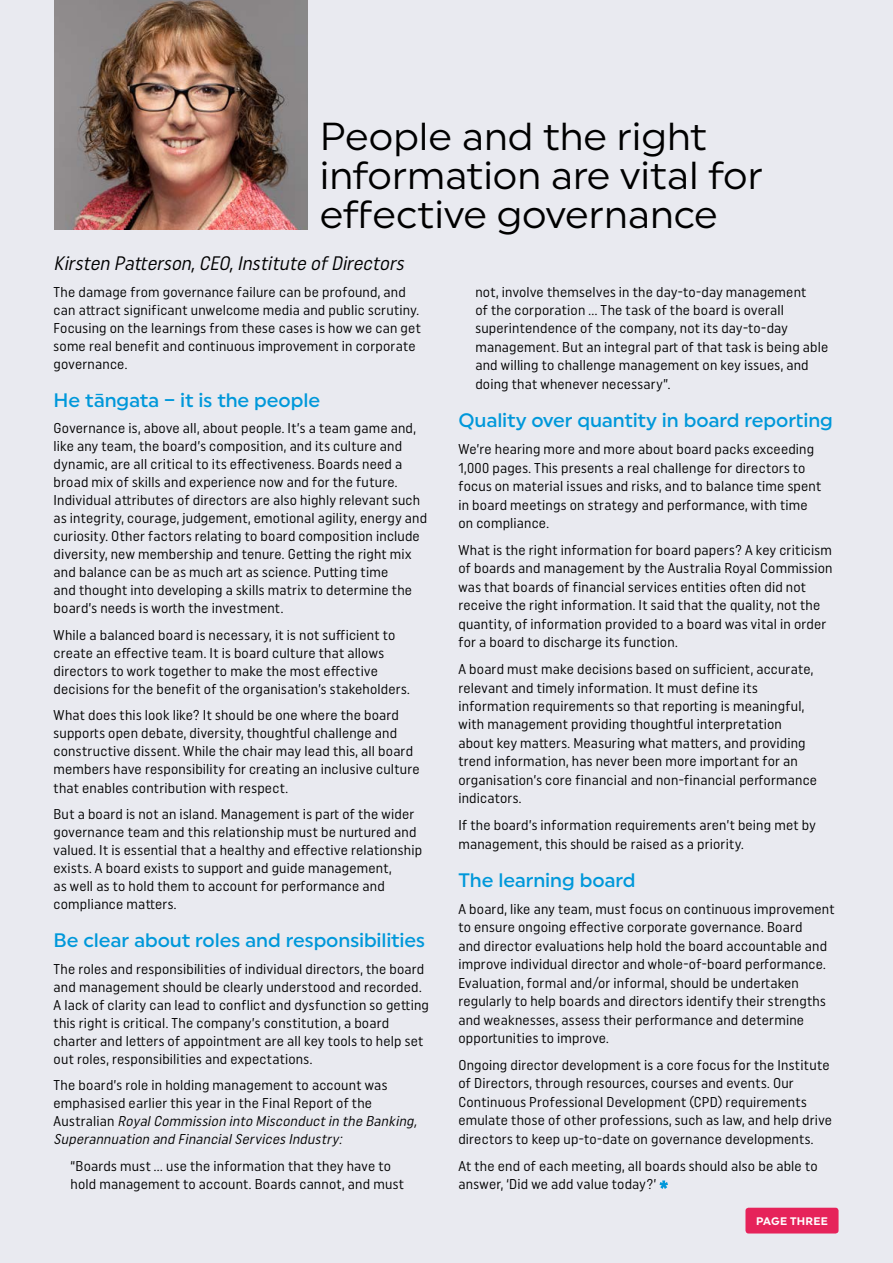
<style>
.page{position:relative;width:893px;height:1263px;background:#e9eaf0}
.page>*{position:absolute;margin:0;border:0;box-sizing:border-box;transform-origin:0 0}
.t1{font:39px/39px "Uniform";color:#000}
.t2{font:500 19.5px "Uniform";letter-spacing:-.005em;color:#0098da}
.t3{font:italic 19.5px "Uniform Condensed";color:#000}
.t4{font:14.25px/18px "Uniform Condensed";letter-spacing:.015em;color:#000}
.t5{font:700 10.95px "Uniform";letter-spacing:.02em;color:#fff}
.s1{font-style:italic}
</style>
<div class="page">
<div style="left:745px;top:1208px;width:93px;height:25px;background:#e6235a;border-radius:3px"></div>
<svg style="left:659px;top:1180px;width:9px;height:9px"></svg>
<img style="left:54px;top:0;width:253px;height:230px">
<h1 class="t1" style="left:320px;top:116px;width:444px">People and the right information are vital for effective governance</h1>
<h2 class="t3" style="left:54px;top:252px;width:356px">Kirsten Patterson,CEO,Institute ofDirectors</h2>
<p class="t4" style="left:54px;top:282px;width:369px">The damage from governance failure can be profound, and can attract significant unwelcome media and public scrutiny.<br>Focusing on the learnings from these cases is how we can get some real benefit and continuous improvement in corporate governance.</p>
<h2 class="t2" style="left:54px;top:388px;width:268px">He tāngata – it is the people</h2>
<p class="t4" style="left:54px;top:419px;width:375px">Governance is, above all, about people. It’s a team game and, like any team, the board’s composition, and its culture and dynamic, are all critical to its effectiveness. Boards need a broad mix of skills and experience now and for the future.<br>Individual attributes of directors are also highly relevant such as integrity, courage, judgement, emotional agility, energy and curiosity. Other factors relating to board composition include diversity, new membership and tenure. Getting the right mix and balance can be as much art as science. Putting time<br>and thought into developing a skills matrix to determine the board’s needs is worth the investment.</p>
<p class="t4" style="left:54px;top:626px;width:358px">While a balanced board is necessary, it is not sufficient to create an effective team. It is board culture that allows directors to work together to make the most effective decisions for the benefit of the organisation’s stakeholders.</p>
<p class="t4" style="left:54px;top:706px;width:368px">What does this look like? It should be one where the board supports open debate, diversity, thoughtful challenge and constructive dissent. While the chair may lead this, all board members have responsibility for creating an inclusive culture that enables contribution with respect.</p>
<p class="t4" style="left:54px;top:805px;width:370px">But a board is not an island. Management is part of the wider governance team and this relationship must be nurtured and valued. It is essential that a healthy and effective relationship exists. A board exists to support and guide management,<br>as well as to hold them to account for performance and compliance matters.</p>
<h2 class="t2" style="left:54px;top:928px;width:373px">Be clear about roles and responsibilities</h2>
<p class="t4" style="left:54px;top:959px;width:377px">The roles and responsibilities of individual directors, the board and management should be clearly understood and recorded.<br>A lack of clarity can lead to conflict and dysfunction so getting this right is critical. The company’s constitution, a board charter and letters of appointment are all key tools to help set out roles, responsibilities and expectations.</p>
<p class="t4" style="left:54px;top:1076px;width:368px">The board’s role in holding management to account was emphasised earlier this year in the Final Report of the<br>A u s t r a l i a n <span class="s1">RoyalCommission into Misconductin the Banking, Superannuation and FinancialServicesIndustry:</span></p>
<p class="t4" style="left:71px;top:1156px;width:335px">“Boards must … use the information that they have to hold management to account. Boards cannot, and must</p>
<p class="t4" style="left:475px;top:282px;width:354px;line-height:18.5px">not, involve themselves in the day-to-day management<br>of the corporation … The task of the board is overall superintendence of the company, not its day-to-day management. But an integral part of that task is being able and willing to challenge management on key issues, and doing that whenever necessary”.</p>
<h2 class="t2" style="left:458px;top:409px;width:376px">Quality over quantity in board reporting</h2>
<p class="t4" style="left:458px;top:440px;width:364px;line-height:18.5px">We’re hearing more and more about board packs exceeding 1,000 pages. This presents a real challenge for directors to focus on material issues and risks, and to balance time spent in board meetings on strategy and performance, with time on compliance.</p>
<p class="t4" style="left:458px;top:540px;width:376px;line-height:18.5px">What is the right information for board papers? A key criticism of boards and management by the Australia Royal Commission was that boards of financial services entities often did not receive the right information. It said that the quality, not the quantity, of information provided to a board was vital in order for a board to discharge its function.</p>
<p class="t4" style="left:458px;top:660px;width:360px;line-height:18.5px">A board must make decisions based on sufficient, accurate, relevant and timely information. It must define its information requirements so that reporting is meaningful, with management providing thoughtful interpretation about key matters. Measuring what matters, and providing trend information, has never been more important for an organisation’s core financial and non-financial performance indicators.</p>
<p class="t4" style="left:458px;top:816px;width:359px;line-height:18.5px">If the board’s information requirements aren’t being met by management, this should be raised as a priority.</p>
<h2 class="t2" style="left:458px;top:868px;width:179px">The learning board</h2>
<p class="t4" style="left:458px;top:899px;width:378px;line-height:18.5px">A board, like any team, must focus on continuous improvement to ensure ongoing effective corporate governance. Board<br>and director evaluations help hold the board accountable and improve individual director and whole-of-board performance.<br>Evaluation, formal and/or informal, should be undertaken regularly to help boards and directors identify their strengths and weaknesses, assess their performance and determine opportunities to improve.</p>
<p class="t4" style="left:458px;top:1055px;width:375px;line-height:18.5px">Ongoing director development is a core focus for the Institute of Directors, through resources, courses and events. Our Continuous Professional Development (CPD) requirements emulate those of other professions, such as law, and help drive directors to keep up-to-date on governance developments.</p>
<p class="t4" style="left:458px;top:1156px;width:361px;line-height:18.5px">At the end of each meeting, all boards should also be able to answer, ‘Did we add value today?’</p>
<p class="t5" style="left:756px;top:1214px;width:74px">PAGE THREE</p>
</div>
